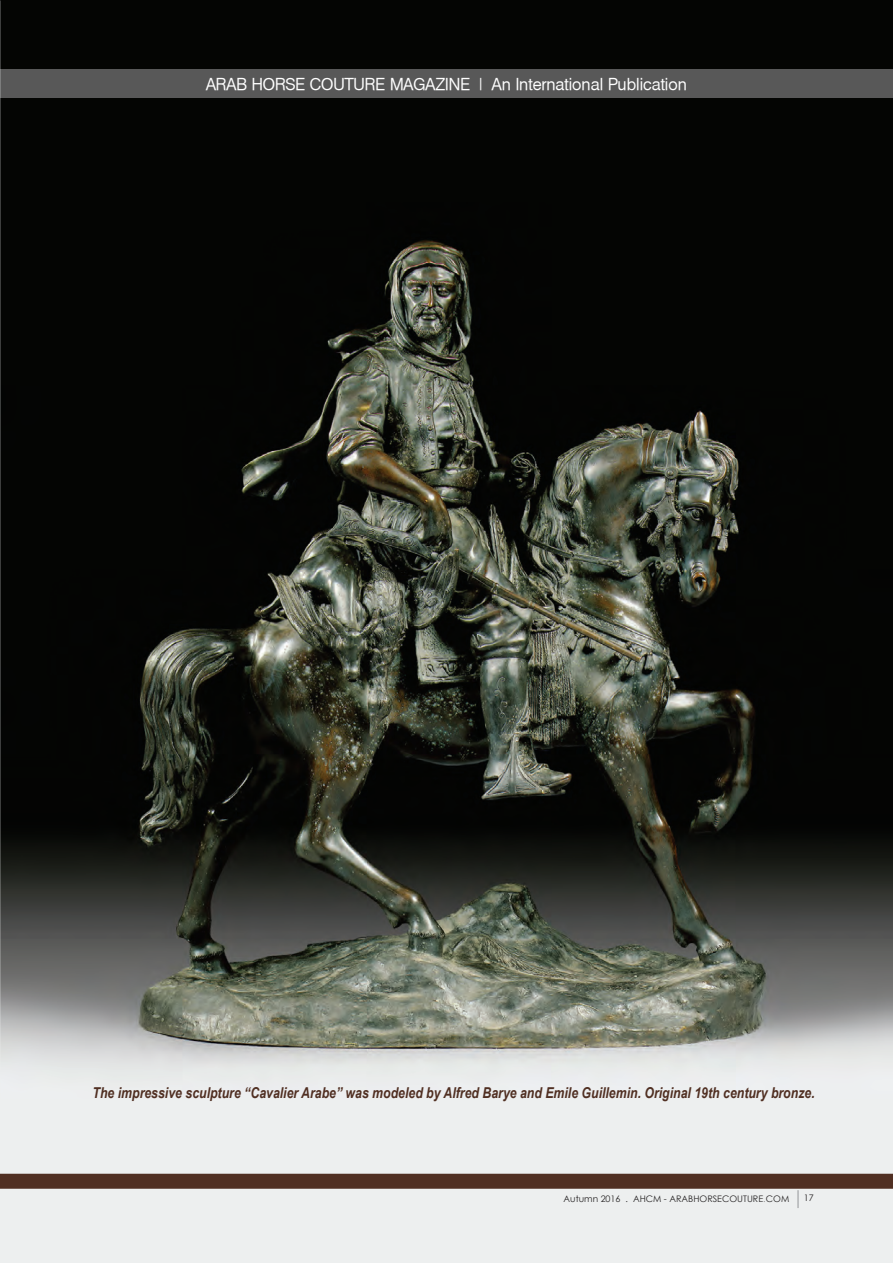
<style>
.page{position:relative;width:893px;height:1263px;background:#fff}
.page>*{position:absolute;margin:0;border:0;box-sizing:border-box;transform-origin:0 0}
.t1{font:16.5px "Basic Sans SF";color:#fff}
.t2{font:italic 700 15px "Arial Narrow";color:#502f22}
.t3{font:9px "Century Gothic";color:#262324}
.t4{font:9px "Century Gothic";color:#231f20}
.s1{font-family:"Futura Std";font-weight:300}
</style>
<div class="page">
<div style="left:0;top:0;width:893px;height:262px;background:#040503"></div>
<img style="left:0;top:202px;width:893px;height:897px">
<div style="left:0;top:70px;width:893px;height:28px;background:#585858"></div>
<div style="left:0;top:1099px;width:893px;height:164px;background:#edefef"></div>
<div style="left:0;top:1174px;width:893px;height:15px;background:#502f22"></div>
<svg style="left:798px;top:1190px;width:1px;height:18px"></svg>
<p class="t1" style="left:206px;top:75px;width:482px">ARAB HORSE COUTURE MAGAZINE | An International Publication</p>
<p class="t2" style="left:93px;top:1081px;width:724px">The impressive sculpture “Cavalier Arabe” was modeled by Alfred Barye and Emile Guillemin. Original 19th century bronze.</p>
<p class="t3" style="left:564px;top:1192px;width:227px">Autumn 2016 . AHCM - ARABHORSECOUTURE<span class="s1">.</span>COM</p>
<p class="t4" style="left:804px;top:1192px;width:11px">17</p>
</div>
